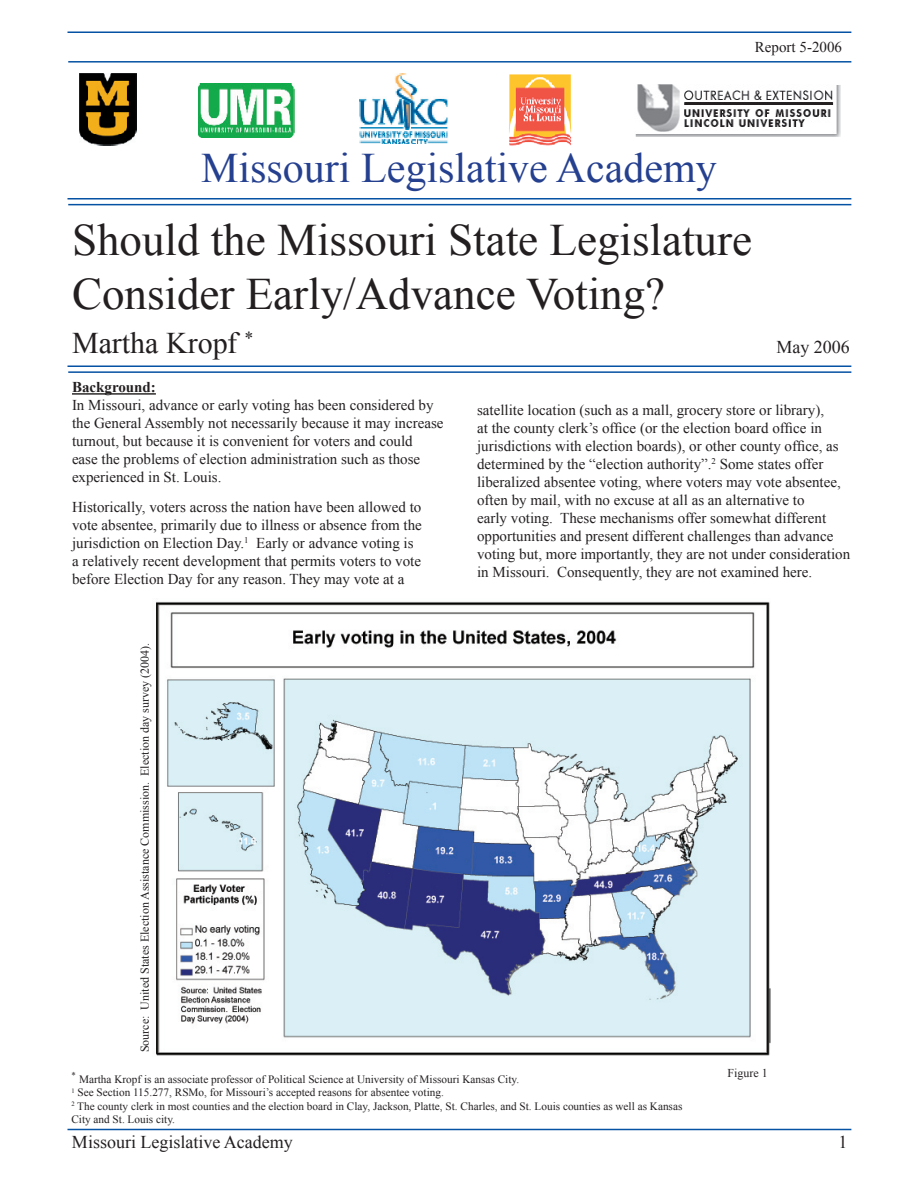
<style>
.page{position:relative;width:918px;height:1188px;background:#fff}
.page>*{position:absolute;margin:0;border:0;box-sizing:border-box;transform-origin:0 0}
.t1{font:45px/54px "Times New Roman";color:#231f20}
.t2{font:42px "Times New Roman";color:#25408f}
.t3{font:30px "Times New Roman";color:#231f20}
.t4{font:18px "Times New Roman";color:#231f20}
.t5{font:15px/18px "Times New Roman";color:#231f20}
.t6{font:700 15px "Times New Roman";color:#231f20}
.t7{font:12px "Times New Roman";color:#231f20}
.t8{font:11.25px/13.5px "Times New Roman";color:#231f20}
</style>
<div class="page">
<hr style="left:68px;top:61px;width:783px;height:2px;background:#0551a3">
<hr style="left:68px;top:32px;width:783px;height:1px;background:#0551a3">
<hr style="left:68px;top:1129px;width:783px;height:1px;background:#0551a3">
<img style="left:359px;top:73px;width:89px;height:71px">
<img style="left:79px;top:73px;width:57px;height:72px">
<img style="left:635px;top:84px;width:205px;height:52px">
<img style="left:199px;top:84px;width:95px;height:53px">
<img style="left:509px;top:74px;width:63px;height:72px">
<img style="left:156px;top:601px;width:614px;height:455px">
<hr style="left:72px;top:393px;width:84px;height:2px;background:#231f20">
<hr style="left:68px;top:204px;width:783px;height:1px;background:#0551a3">
<hr style="left:68px;top:198px;width:783px;height:2px;background:#0551a3">
<hr style="left:68px;top:371px;width:783px;height:2px;background:#0551a3">
<hr style="left:68px;top:366px;width:783px;height:1px;background:#0551a3">
<p class="t5" style="left:755px;top:37px;width:89px">Report 5-2006</p>
<h2 class="t2" style="left:201px;top:140px;width:517px">Missouri Legislative Academy</h2>
<h1 class="t1" style="left:72px;top:212px;width:681px">Should the Missouri State Legislature<br>Consider Early/Advance Voting?</h1>
<h3 class="t3" style="left:72px;top:323px;width:183px">Martha Kropf <sup>*</sup></h3>
<p class="t6" style="left:72px;top:377px;width:85px">Background:</p>
<p class="t5" style="left:72px;top:396px;width:373px">In Missouri, advance or early voting has been considered by the General Assembly not necessarily because it may increase turnout, but because it is convenient for voters and could<br>ease the problems of election administration such as those experienced in St. Louis.</p>
<p class="t5" style="left:72px;top:498px;width:351px">Historically, voters across the nation have been allowed to vote absentee, primarily due to illness or absence from the jurisdiction on Election Day.<sup>1</sup> Early or advance voting is a relatively recent development that permits voters to vote before Election Day for any reason. They may vote at a</p>
<p class="t4" style="left:776px;top:334px;width:75px">May 2006</p>
<p class="t5" style="left:477px;top:401px;width:375px">satellite location (such as a mall, grocery store or library),<br>at the county clerk’s office (or the election board office in jurisdictions with election boards), or other county office, as determined by the “election authority”.<sup>2</sup> Some states offer liberalized absentee voting, where voters may vote absentee, often by mail, with no excuse at all as an alternative to<br>early voting. These mechanisms offer somewhat different opportunities and present different challenges than advance voting but, more importantly, they are not under consideration in Missouri. Consequently, they are not examined here.</p>
<p class="t7" style="left:137px;top:1052px;width:411px;rotate:-90deg">Source: United States Election Assistance Commission. Election day survey (2004).</p>
<p class="t8" style="left:71px;top:1072px;width:612px"><sup>*</sup> Martha Kropf is an associate professor of Political Science at University of Missouri Kansas City.<br><sup>1</sup> See Section 115.277, RSMo, for Missouri’s accepted reasons for absentee voting.<br><sup>2</sup> The county clerk in most counties and the election board in Clay, Jackson, Platte, St. Charles, and St. Louis counties as well as Kansas City and St. Louis city.</p>
<p class="t7" style="left:728px;top:1065px;width:42px">Figure 1</p>
<p class="t4" style="left:72px;top:1130px;width:222px">Missouri Legislative Academy</p>
<p class="t4" style="left:838px;top:1130px;width:10px">1</p>
</div>
